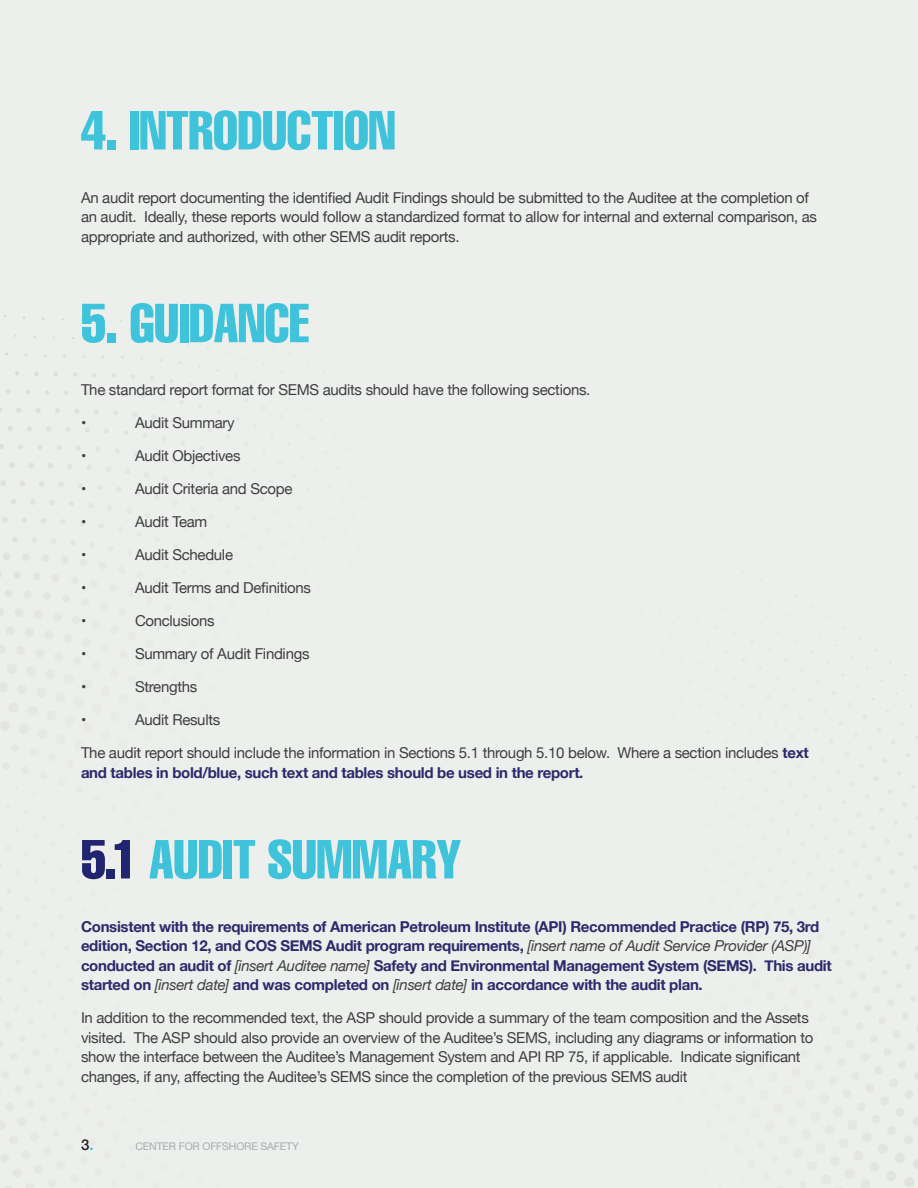
<style>
.page{position:relative;width:918px;height:1188px;background:#edefed}
.page>*{position:absolute;margin:0;border:0;box-sizing:border-box;transform-origin:0 0}
.t1{font:extra-condensed 54px "Helvetica";letter-spacing:-.01em;color:#3ec3db}
.t2{font:15px/19.5px "Helvetica Neue";letter-spacing:-.02em;color:#3e3e3f}
.t3{font:700 15px/19.5px "Helvetica Neue";letter-spacing:-.02em;color:#2c296d}
.t4{font:500 15px "Helvetica Neue LT Std";color:#231f20}
.t5{font:10.5px "Helvetica Neue";letter-spacing:-.01em;color:#a7aaac}
.s1{font-weight:700;color:#2c296d}
.s2{color:#212570}
.s3{font-weight:400;font-style:italic;color:#3e3e3f}
.s4{font-weight:700;color:#3ec3db}
</style>
<div class="page">
<h1 class="t1" style="left:81px;top:94px;width:316px">4. INTRODUCTION</h1>
<p class="t2" style="left:81px;top:189px;width:738px">An audit report documenting the identified Audit Findings should be submitted to the Auditee at the completion of an audit. Ideally, these reports would follow a standardized format to allow for internal and external comparison, as appropriate and authorized, with other SEMS audit reports.</p>
<h1 class="t1" style="left:81px;top:287px;width:229px">5. GUIDANCE</h1>
<p class="t2" style="left:81px;top:381px;width:511px">The standard report format for SEMS audits should have the following sections.</p>
<p class="t2" style="left:81px;top:414px;width:7px">•</p>
<p class="t2" style="left:135px;top:414px;width:101px">Audit Summary</p>
<p class="t2" style="left:81px;top:447px;width:7px">•</p>
<p class="t2" style="left:135px;top:447px;width:107px">Audit Objectives</p>
<p class="t2" style="left:81px;top:480px;width:7px">•</p>
<p class="t2" style="left:135px;top:480px;width:159px">Audit Criteria and Scope</p>
<p class="t2" style="left:81px;top:513px;width:7px">•</p>
<p class="t2" style="left:135px;top:513px;width:74px">Audit Team</p>
<p class="t2" style="left:81px;top:546px;width:7px">•</p>
<p class="t2" style="left:135px;top:546px;width:100px">Audit Schedule</p>
<p class="t2" style="left:81px;top:579px;width:7px">•</p>
<p class="t2" style="left:135px;top:579px;width:178px">Audit Terms and Definitions</p>
<p class="t2" style="left:81px;top:612px;width:7px">•</p>
<p class="t2" style="left:135px;top:612px;width:81px">Conclusions</p>
<p class="t2" style="left:81px;top:645px;width:7px">•</p>
<p class="t2" style="left:135px;top:645px;width:176px">Summary of Audit Findings</p>
<p class="t2" style="left:81px;top:678px;width:7px">•</p>
<p class="t2" style="left:135px;top:678px;width:64px">Strengths</p>
<p class="t2" style="left:81px;top:711px;width:7px">•</p>
<p class="t2" style="left:135px;top:711px;width:87px">Audit Results</p>
<p class="t2" style="left:81px;top:744px;width:729px">The audit report should include the information in Sections 5.1 through 5.10 below. Where a section includes <span class="s1">text and tables in bold/blue, such text and tables should be used in the report.</span></p>
<h1 class="t1" style="left:81px;top:823px;width:382px"><span class="s2">5.1</span> AUDIT SUMMARY</h1>
<p class="t3" style="left:81px;top:917px;width:752px">Consistent with the requirements of American Petroleum Institute (API) Recommended Practice (RP) 75, 3rd edition, Section 12, and COS SEMS Audit program requirements, <span class="s3">[insert name of Audit Service Provider (ASP)] </span>conducted an audit of <span class="s3">[insert Auditee name]</span> Safety and Environmental Management System (SEMS). This audit started on <span class="s3">[insert date]</span> and was completed on <span class="s3">[insert date]</span> in accordance with the audit plan.</p>
<p class="t2" style="left:81px;top:1009px;width:734px">In addition to the recommended text, the ASP should provide a summary of the team composition and the Assets visited. The ASP should also provide an overview of the Auditee’s SEMS, including any diagrams or information to show the interface between the Auditee’s Management System and API RP 75, if applicable. Indicate significant changes, if any, affecting the Auditee’s SEMS since the completion of the previous SEMS audit</p>
<p class="t4" style="left:81px;top:1136px;width:14px">3<span class="s4">.</span></p>
<p class="t5" style="left:135px;top:1139px;width:165px">CENTER FOR OFFSHORE SAFETY</p>
</div>
